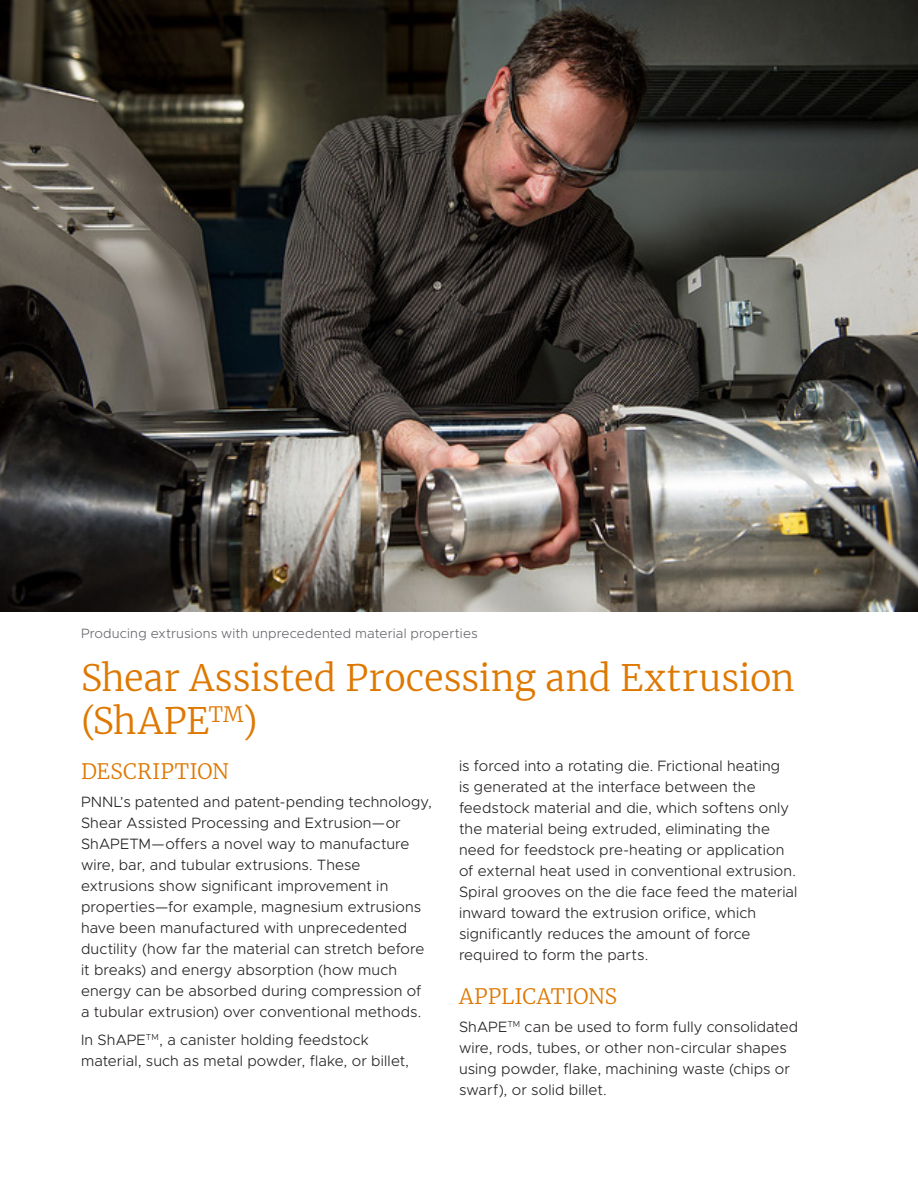
<style>
.page{position:relative;width:918px;height:1188px;background:#fff}
.page>*{position:absolute;margin:0;border:0;box-sizing:border-box;transform-origin:0 0}
.Flier_Title{font:300 36px/43.2px "Merriweather";letter-spacing:-.005em;color:#de7800}
.Flier_Section-Head_1{font:300 21px "Merriweather";letter-spacing:.005em;color:#de7800}
.Flier_Body_Text{font:300 15px/21px "Metropolis";letter-spacing:.01em;color:#231f20}
.Flier_Photo_Caption{font:300 13.5px "Metropolis";letter-spacing:.01em;color:#63656a}
</style>
<div class="page">
<img style="left:0;top:0;width:918px;height:612px">
<p class="Flier_Photo_Caption" style="left:81px;top:624px;width:398px">Producing extrusions with unprecedented material properties</p>
<p class="Flier_Title" style="left:81px;top:655px;width:715px">Shear Assisted Processing and Extrusion (ShAPE<sup>TM</sup>)</p>
<p class="Flier_Section-Head_1" style="left:81px;top:757px;width:150px">DESCRIPTION</p>
<p class="Flier_Body_Text" style="left:81px;top:791px;width:352px">PNNL’s patented and patent-pending technology, Shear Assisted Processing and Extrusion—or ShAPETM—offers a novel way to manufacture wire, bar, and tubular extrusions. These extrusions show significant improvement in properties—for example, magnesium extrusions have been manufactured with unprecedented ductility (how far the material can stretch before it breaks) and energy absorption (how much energy can be absorbed during compression of a tubular extrusion) over conventional methods.</p>
<p class="Flier_Body_Text" style="left:81px;top:1029px;width:330px">In ShAPE<sup>TM</sup>, a canister holding feedstock material, such as metal powder, flake, or billet,</p>
<p class="Flier_Body_Text" style="left:459px;top:755px;width:340px">is forced into a rotating die. Frictional heating<br>is generated at the interface between the feedstock material and die, which softens only the material being extruded, eliminating the need for feedstock pre-heating or application of external heat used in conventional extrusion.<br>Spiral grooves on the die face feed the material inward toward the extrusion orifice, which significantly reduces the amount of force required to form the parts.</p>
<p class="Flier_Section-Head_1" style="left:459px;top:982px;width:160px">APPLICATIONS</p>
<p class="Flier_Body_Text" style="left:459px;top:1016px;width:341px">ShAPE<sup>TM</sup> can be used to form fully consolidated wire, rods, tubes, or other non-circular shapes using powder, flake, machining waste (chips or swarf), or solid billet.</p>
</div>
